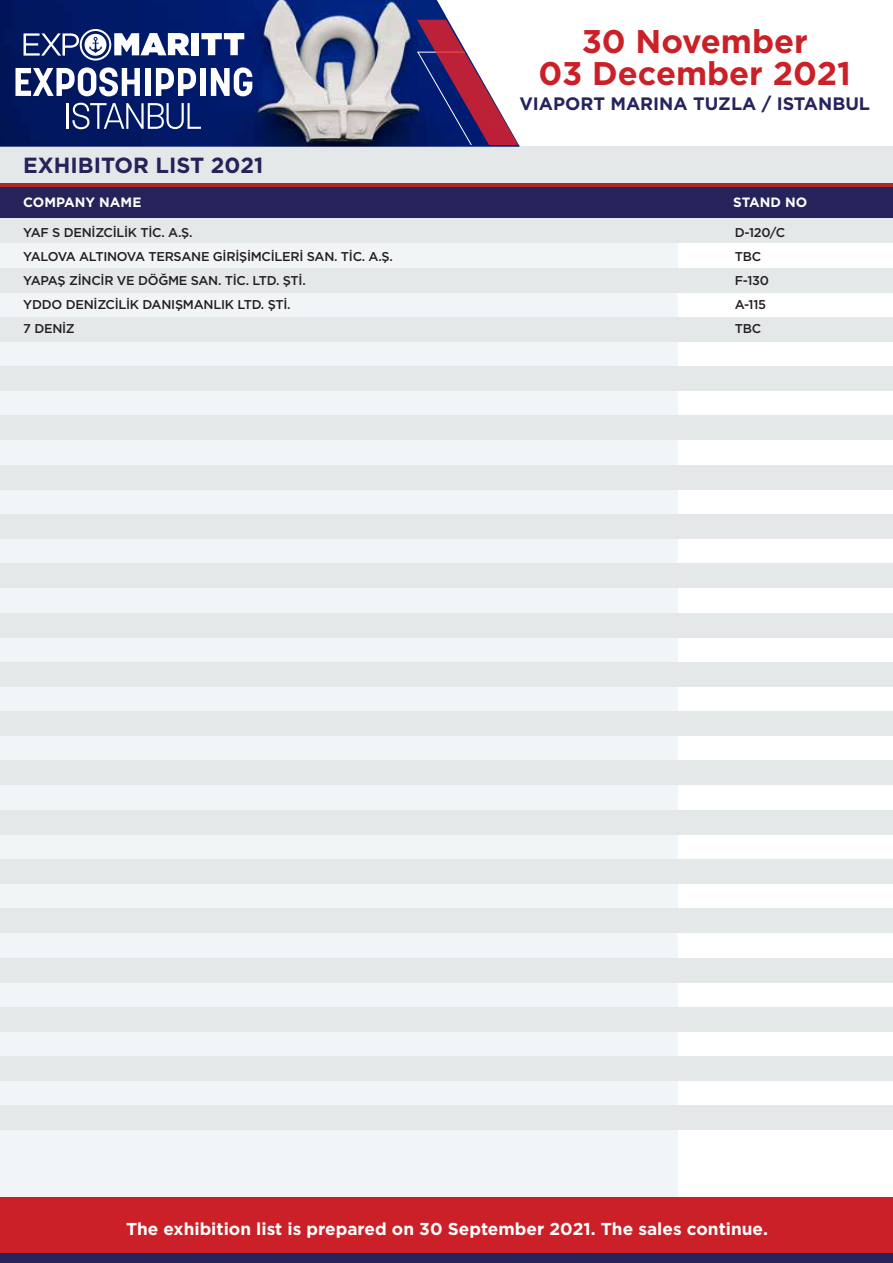
<style>
.page{position:relative;width:893px;height:1263px;background:#fff}
.page>*{position:absolute;margin:0;border:0;box-sizing:border-box;transform-origin:0 0}
.t1{font:700 32.7px/31.5px "Gotham";color:#cb2027;text-align:center}
.t2{font:700 21.9px "Gotham";color:#26225a}
.t3{font:700 18px "Gotham";color:#25245e}
.t4{font:700 17.25px "Gotham";color:#fff}
.t5{font:700 13.5px "Gotham";color:#fff}
.t6{font:500 12.75px/24px "Gotham";letter-spacing:-.02em;color:#231f20}
</style>
<div class="page">
<div style="left:0;top:194px;width:678px;height:1069px;background:#f2f5f7"></div>
<div style="left:0;top:147px;width:893px;height:40px;background:#e4e8e9"></div>
<div style="left:0;top:187px;width:893px;height:31px;background:#26225a"></div>
<div style="left:0;top:1253px;width:893px;height:10px;background:#26225a"></div>
<div style="left:0;top:1197px;width:893px;height:56px;background:#cb2027"></div>
<hr style="left:0;top:183px;width:893px;height:4px;background:#b02729">
<div style="left:0;top:218px;width:893px;height:25px;background:#e4e8e9"></div>
<div style="left:0;top:268px;width:893px;height:24px;background:#e4e8e9"></div>
<div style="left:0;top:317px;width:893px;height:25px;background:#e4e8e9"></div>
<div style="left:0;top:366px;width:893px;height:25px;background:#e4e8e9"></div>
<div style="left:0;top:416px;width:893px;height:24px;background:#e4e8e9"></div>
<div style="left:0;top:465px;width:893px;height:24px;background:#e4e8e9"></div>
<div style="left:0;top:514px;width:893px;height:25px;background:#e4e8e9"></div>
<div style="left:0;top:563px;width:893px;height:25px;background:#e4e8e9"></div>
<div style="left:0;top:613px;width:893px;height:24px;background:#e4e8e9"></div>
<div style="left:0;top:662px;width:893px;height:25px;background:#e4e8e9"></div>
<div style="left:0;top:711px;width:893px;height:25px;background:#e4e8e9"></div>
<div style="left:0;top:760px;width:893px;height:25px;background:#e4e8e9"></div>
<div style="left:0;top:810px;width:893px;height:24px;background:#e4e8e9"></div>
<div style="left:0;top:859px;width:893px;height:25px;background:#e4e8e9"></div>
<div style="left:0;top:908px;width:893px;height:25px;background:#e4e8e9"></div>
<div style="left:0;top:958px;width:893px;height:24px;background:#e4e8e9"></div>
<div style="left:0;top:1007px;width:893px;height:25px;background:#e4e8e9"></div>
<div style="left:0;top:1056px;width:893px;height:25px;background:#e4e8e9"></div>
<div style="left:0;top:1105px;width:893px;height:25px;background:#e4e8e9"></div>
<svg style="left:0;top:0;width:518px;height:145px"></svg>
<h2 class="t2" style="left:23px;top:151px;width:241px">EXHIBITOR LIST 2021</h2>
<h1 class="t1" style="left:539px;top:26px;width:314px">30 November<br>03 December 2021</h1>
<h3 class="t3" style="left:519px;top:92px;width:352px">VIAPORT MARINA TUZLA / ISTANBUL</h3>
<p class="t5" style="left:23px;top:193px;width:120px">COMPANY NAME</p>
<p class="t5" style="left:733px;top:193px;width:76px">STAND NO</p>
<p class="t6" style="left:23px;top:220px;width:371px">YAF S DENİZCİLİK TİC. A.Ş.<br>YALOVA ALTINOVA TERSANE GİRİŞİMCİLERİ SAN. TİC. A.Ş.<br>YAPAŞ ZİNCİR VE DÖĞME SAN. TİC. LTD. ŞTİ.<br>YDDO DENİZCİLİK DANIŞMANLIK LTD. ŞTİ.<br>7 DENİZ</p>
<p class="t6" style="left:735px;top:221px;width:52px">D-120/C<br>TBC<br>F-130<br>A-115<br>TBC</p>
<h3 class="t4" style="left:126px;top:1217px;width:643px">The exhibition list is prepared on 30 September 2021. The sales continue.</h3>
</div>
